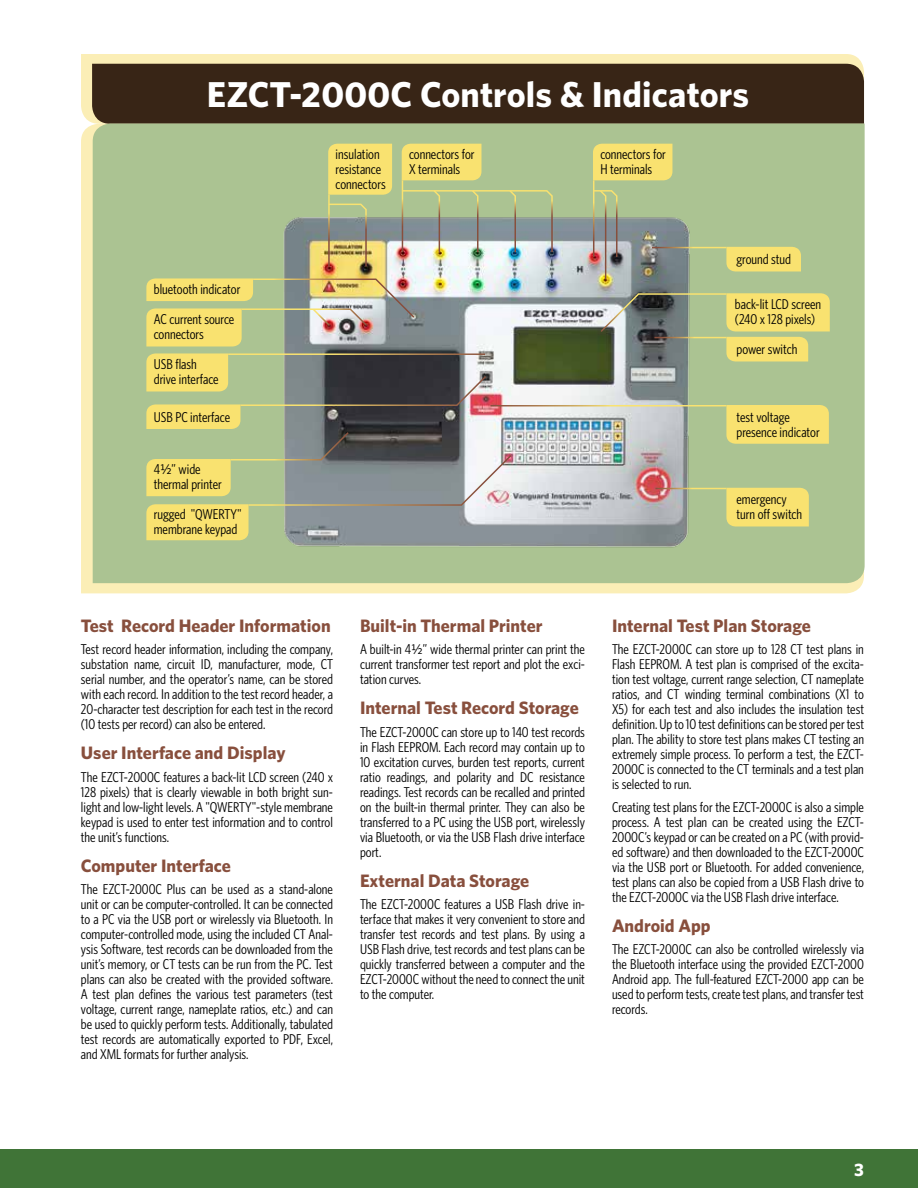
<style>
.page{position:relative;width:918px;height:1188px;background:#fff}
.page>*{position:absolute;margin:0;border:0;box-sizing:border-box;transform-origin:0 0}
.t1{font:700 36px "Whitney";letter-spacing:.005em;color:#fff}
.t2{font:700 18px "Whitney";color:#884f3d}
.t3{font:700 18px "Whitney";color:#fff}
.t4{font:14.25px/15px "Whitney Condensed";color:#000}
.s1{font-family:"Whitney Numeric"}
</style>
<div class="page">
<div style="left:81px;top:125px;width:782px;height:468px;background:#fbeeb6"></div>
<svg style="left:81px;top:54px;width:781px;height:69px;background:#f6e9b2"></svg>
<div style="left:92px;top:64px;width:772px;height:60px;background:#382516"></div>
<div style="left:93px;top:124px;width:772px;height:459px;background:#abc392"></div>
<img style="left:269px;top:216px;width:427px;height:342px">
<div style="left:0;top:1149px;width:918px;height:39px;background:#407437"></div>
<div style="left:593px;top:144px;width:79px;height:36px;background:#f9e270"></div>
<hr style="left:593px;top:180px;width:1px;height:77px;background:#fff">
<div style="left:402px;top:144px;width:79px;height:36px;background:#f9e270"></div>
<hr style="left:402px;top:180px;width:1px;height:72px;background:#fff">
<div style="left:726px;top:488px;width:83px;height:38px;background:#f9e270"></div>
<hr style="left:655px;top:488px;width:71px;height:1px;background:#fff">
<div style="left:726px;top:405px;width:103px;height:39px;background:#f9e270"></div>
<svg style="left:401px;top:189px;width:153px;height:65px;background:#a8b69f"></svg>
<div style="left:726px;top:247px;width:75px;height:24px;background:#f9e270"></div>
<hr style="left:652px;top:247px;width:74px;height:1px;background:#fff">
<svg style="left:599px;top:293px;width:231px;height:68px;background:#b3b27b"></svg>
<hr style="left:654px;top:337px;width:72px;height:1px;background:#fff">
<hr style="left:490px;top:405px;width:236px;height:1px;background:#fff">
<svg style="left:146px;top:353px;width:367px;height:187px;background:#9e9f82"></svg>
<img style="left:146px;top:278px;width:270px;height:69px">
<svg style="left:591px;top:189px;width:27px;height:92px;background:#a8a590"></svg>
<div style="left:328px;top:144px;width:64px;height:51px;background:#f9e270"></div>
<hr style="left:328px;top:195px;width:2px;height:71px;background:#fff">
<svg style="left:327px;top:203px;width:41px;height:65px;background:#ada779"></svg>
<h1 class="t1" style="left:207px;top:73px;width:544px">EZCT-2000C Controls &amp; Indicators</h1>
<p class="t4" style="left:154px;top:281px;width:88px">bluetooth indicator</p>
<p class="t4" style="left:154px;top:311px;width:82px">AC current source connectors</p>
<p class="t4" style="left:154px;top:356px;width:66px">USB flash drive interface</p>
<p class="t4" style="left:154px;top:409px;width:78px">USB PC interface</p>
<p class="t4" style="left:154px;top:461px;width:69px">4<span class="s1">K</span>” wide thermal printer</p>
<p class="t4" style="left:154px;top:506px;width:89px">rugged "QWERTY" membrane keypad</p>
<p class="t4" style="left:336px;top:146px;width:52px">insulation resistance connectors</p>
<p class="t4" style="left:409px;top:146px;width:67px">connectors for<br>X terminals</p>
<p class="t4" style="left:600px;top:146px;width:67px">connectors for<br>H terminals</p>
<p class="t4" style="left:736px;top:251px;width:56px">ground stud</p>
<p class="t4" style="left:735px;top:296px;width:88px">back-lit LCD screen (240 x 128 pixels)</p>
<p class="t4" style="left:736px;top:341px;width:62px">power switch</p>
<p class="t4" style="left:736px;top:409px;width:85px">test voltage presence indicator</p>
<p class="t4" style="left:736px;top:491px;width:67px">emergency turn off switch</p>
<p class="t2" style="left:81px;top:614px;width:251px">Test Record Header Information</p>
<p class="t4" style="left:81px;top:641px;width:254px;text-align:justify">Test record header information, including the company, substation name, circuit ID, manufacturer, mode, CT serial number, and the operator’s name, can be stored with each record. In addition to the test record header, a 20-character test description for each test in the record (10 tests per record) can also be entered.</p>
<p class="t2" style="left:81px;top:742px;width:206px">User Interface and Display</p>
<p class="t4" style="left:81px;top:769px;width:254px;text-align:justify">The EZCT-2000C features a back-lit LCD screen (240 x 128 pixels) that is clearly viewable in both bright sun&shy;light and low-light levels. A "QWERTY"-style membrane keypad is used to enter test information and to control the unit’s functions.</p>
<p class="t2" style="left:81px;top:854px;width:151px">Computer Interface</p>
<p class="t4" style="left:81px;top:881px;width:254px;text-align:justify">The EZCT-2000C Plus can be used as a stand-alone unit or can be computer-controlled. It can be connected to a PC via the USB port or wirelessly via Bluetooth. In computer-controlled mode, using the included CT Anal&shy;ysis Software, test records can be downloaded from the unit’s memory, or CT tests can be run from the PC. Test plans can also be created with the provided software.<br>A test plan defines the various test parameters (test voltage, current range, nameplate ratios, etc.) and can be used to quickly perform tests. Additionally, tabulated test records are automatically exported to PDF, Excel, and XML formats for further analysis.</p>
<p class="t2" style="left:360px;top:614px;width:184px">Built-in Thermal Printer</p>
<p class="t4" style="left:360px;top:641px;width:227px;text-align:justify">A built-in 4<span class="s1">K</span>” wide thermal printer can print the current transformer test report and plot the exci&shy;tation curves.</p>
<p class="t2" style="left:360px;top:697px;width:220px">Internal Test Record Storage</p>
<p class="t4" style="left:360px;top:724px;width:227px;text-align:justify">The EZCT-2000C can store up to 140 test records in Flash EEPROM. Each record may contain up to 10 excitation curves, burden test reports, current ratio readings, and polarity and DC resistance readings. Test records can be recalled and printed on the built-in thermal printer. They can also be transferred to a PC using the USB port, wirelessly via Bluetooth, or via the USB Flash drive interface port.</p>
<p class="t2" style="left:360px;top:869px;width:171px">External Data Storage</p>
<p class="t4" style="left:360px;top:896px;width:227px;text-align:justify">The EZCT-2000C features a USB Flash drive in&shy;terface that makes it very convenient to store and transfer test records and test plans. By using a USB Flash drive, test records and test plans can be quickly transferred between a computer and the EZCT-2000C without the need to connect the unit to the computer.</p>
<p class="t2" style="left:612px;top:614px;width:200px">Internal Test Plan Storage</p>
<p class="t4" style="left:612px;top:641px;width:254px;text-align:justify">The EZCT-2000C can store up to 128 CT test plans in Flash EEPROM. A test plan is comprised of the excita&shy;tion test voltage, current range selection, CT nameplate ratios, and CT winding terminal combinations (X1 to X5) for each test and also includes the insulation test definition. Up to 10 test definitions can be stored per test plan. The ability to store test plans makes CT testing an extremely simple process. To perform a test, the EZCT-2000C is connected to the CT terminals and a test plan is selected to run.</p>
<p class="t4" style="left:612px;top:799px;width:254px;text-align:justify">Creating test plans for the EZCT-2000C is also a simple process. A test plan can be created using the EZCT-2000C’s keypad or can be created on a PC (with provid&shy;ed software) and then downloaded to the EZCT-2000C via the USB port or Bluetooth. For added convenience, test plans can also be copied from a USB Flash drive to the EZCT-2000C via the USB Flash drive interface.</p>
<p class="t2" style="left:612px;top:914px;width:100px">Android App</p>
<p class="t4" style="left:612px;top:941px;width:254px;text-align:justify">The EZCT-2000C can also be controlled wirelessly via the Bluetooth interface using the provided EZCT-2000<br>Android app. The full-featured EZCT-2000 app can be used to perform tests, create test plans, and transfer test records.</p>
<p class="t3" style="left:854px;top:1159px;width:11px">3</p>
</div>
